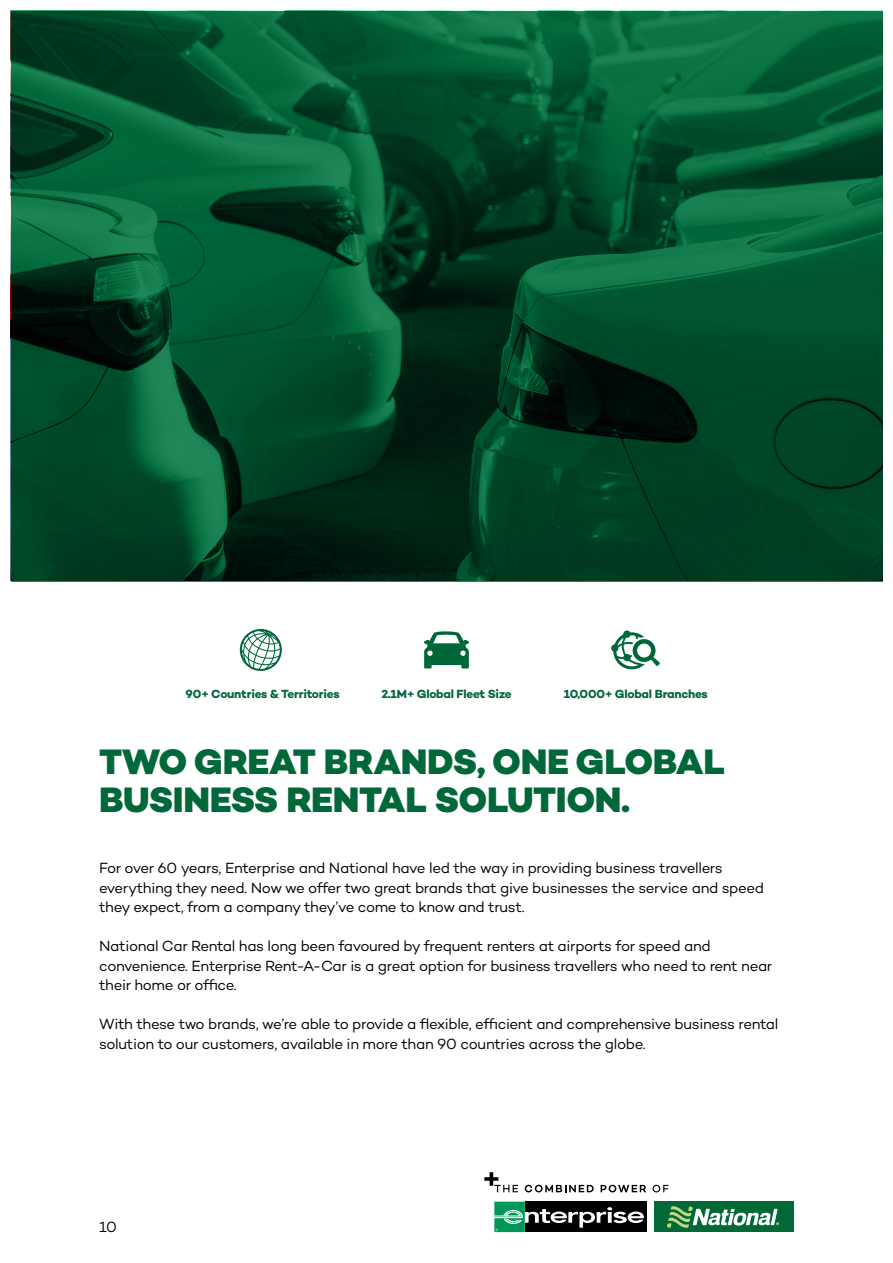
<style>
.page{position:relative;width:893px;height:1263px;background:#fff}
.page>*{position:absolute;margin:0;border:0;box-sizing:border-box;transform-origin:0 0}
.t1{font:800 36px/37.5px "Campton";letter-spacing:-.01em;color:#006739}
.t2{font:15px/19.5px "Campton";letter-spacing:-.03em;color:#000}
.t3{font:700 12px "Campton";letter-spacing:-.025em;color:#006739}
</style>
<div class="page">
<div style="left:654px;top:1202px;width:140px;height:30px;background:#006935"></div>
<svg style="left:667px;top:1206px;width:112px;height:22px"></svg>
<svg style="left:494px;top:1201px;width:153px;height:32px"></svg>
<div style="left:525px;top:1202px;width:122px;height:30px;background:#000"></div>
<svg style="left:494px;top:1202px;width:150px;height:30px"></svg>
<svg style="left:525px;top:1185px;width:69px;height:7px"></svg>
<svg style="left:601px;top:1185px;width:45px;height:7px"></svg>
<svg style="left:653px;top:1185px;width:15px;height:7px"></svg>
<svg style="left:484px;top:1172px;width:34px;height:20px"></svg>
<svg style="left:11px;top:11px;width:871px;height:570px;background:#034a2a"></svg>
<svg style="left:240px;top:629px;width:42px;height:42px"></svg>
<svg style="left:423px;top:631px;width:46px;height:37px"></svg>
<svg style="left:611px;top:630px;width:49px;height:39px"></svg>
<p class="t3" style="left:186px;top:686px;width:156px">90+ Countries &amp; Territories</p>
<p class="t3" style="left:381px;top:686px;width:132px">2.1M+ Global Fleet Size</p>
<p class="t3" style="left:564px;top:686px;width:145px">10,000+ Global Branches</p>
<h1 class="t1" style="left:99px;top:743px;width:627px">TWO GREAT BRANDS, ONE GLOBAL<br>BUSINESS RENTAL SOLUTION.</h1>
<p class="t2" style="left:99px;top:858px;width:666px">For over 60 years, Enterprise and National have led the way in providing business travellers everything they need. Now we offer two great brands that give businesses the service and speed they expect, from a company they’ve come to know and trust.</p>
<p class="t2" style="left:99px;top:936px;width:675px">National Car Rental has long been favoured by frequent renters at airports for speed and convenience. Enterprise Rent-A-Car is a great option for business travellers who need to rent near their home or office.</p>
<p class="t2" style="left:99px;top:1014px;width:681px">With these two brands, we’re able to provide a flexible, efficient and comprehensive business rental solution to our customers, available in more than 90 countries across the globe.</p>
<p class="t2" style="left:99px;top:1216px;width:19px">10</p>
</div>
